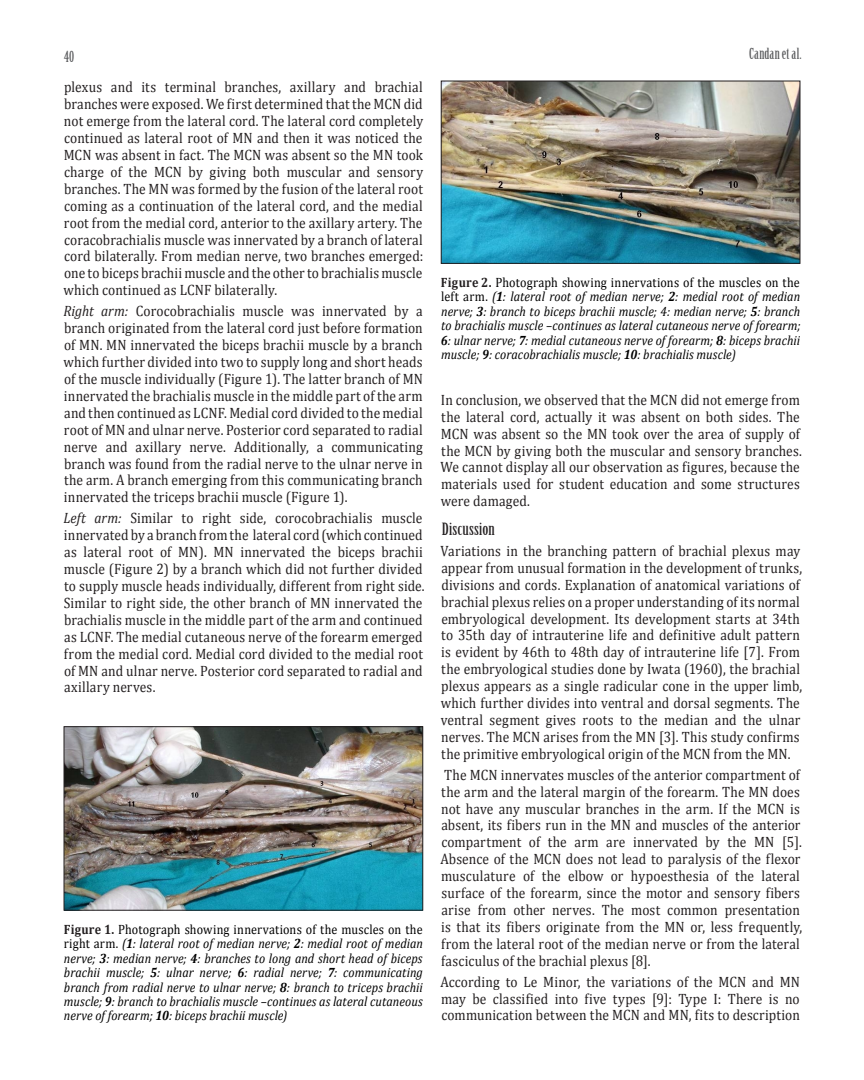
<style>
.page{position:relative;width:864px;height:1080px;background:#fff}
.page>*{position:absolute;margin:0;border:0;box-sizing:border-box;transform-origin:0 0}
.Text_Block{font:16.5px "Birch Std";color:#231f20;scale:1.25 1}
.Text_Block-2{font:15px/17px "Cambria";letter-spacing:.01em;color:#231f20;scale:.9 1}
.t1{font:15px "Birch Std";letter-spacing:.015em;color:#57585a;scale:1.1 1}
.t2{font:italic 13.5px/14.4px "Cambria";letter-spacing:.005em;color:#000;text-align:justify;scale:.9 1}
.s1{font-style:italic}
.s2{font-weight:700;font-style:normal;color:#231f20}
.s3{font-style:normal}
.s4{font-weight:700}
</style>
<div class="page">
<img style="left:66px;top:728px;width:355px;height:180px">
<div style="left:64px;top:726px;width:359px;height:184px;border:1px solid #231f20"></div>
<img style="left:443px;top:83px;width:355px;height:179px">
<div style="left:441px;top:81px;width:359px;height:183px;border:1px solid #231f20"></div>
<p class="t1" style="left:64px;top:49px;width:11px">40</p>
<p class="t1" style="left:749px;top:45px;width:49px">Candan et al.</p>
<p class="Text_Block-2" style="left:64px;top:79px;width:401px;text-align:justify">plexus and its terminal branches, axillary and brachial branches were exposed. We first determined that the MCN did not emerge from the lateral cord. The lateral cord completely continued as lateral root of MN and then it was noticed the MCN was absent in fact. The MCN was absent so the MN took charge of the MCN by giving both muscular and sensory branches. The MN was formed by the fusion of the lateral root coming as a continuation of the lateral cord, and the medial root from the medial cord, anterior to the axillary artery. The coracobrachialis muscle was innervated by a branch of lateral cord bilaterally. From median nerve, two branches emerged: one to biceps brachii muscle and the other to brachialis muscle which continued as LCNF bilaterally.</p>
<p class="Text_Block-2" style="left:63px;top:303px;width:401px;text-align:justify"><span class="s1">Right arm:</span> Corocobrachialis muscle was innervated by a branch originated from the lateral cord just before formation of MN. MN innervated the biceps brachii muscle by a branch which further divided into two to supply long and short heads of the muscle individually (Figure 1). The latter branch of MN innervated the brachialis muscle in the middle part of the arm and then continued as LCNF. Medial cord divided to the medial root of MN and ulnar nerve. Posterior cord separated to radial nerve and axillary nerve. Additionally, a communicating branch was found from the radial nerve to the ulnar nerve in the arm. A branch emerging from this communicating branch innervated the triceps brachii muscle (Figure 1).</p>
<p class="Text_Block-2" style="left:63px;top:510px;width:403px"><span class="s1">Left arm:</span> Similar to right side, corocobrachialis muscle innervated by a branch from the lateral cord (which continued as lateral root of MN). MN innervated the biceps brachii muscle (Figure 2) by a branch which did not further divided to supply muscle heads individually, different from right side.<br>Similar to right side, the other branch of MN innervated the brachialis muscle in the middle part of the arm and continued as LCNF. The medial cutaneous nerve of the forearm emerged from the medial cord. Medial cord divided to the medial root of MN and ulnar nerve. Posterior cord separated to radial and axillary nerves.</p>
<p class="t2" style="left:441px;top:275px;width:401px"><span class="s2">Figure 2.</span> <span class="s3">Photograph showing innervations of the muscles on the left arm.</span> (<span class="s4">1</span>: lateral root of median nerve; <span class="s4">2</span>: medial root of median nerve; <span class="s4">3</span>: branch to biceps brachii muscle; 4: median nerve; <span class="s4">5</span>: branch to brachialis muscle –continues as lateral cutaneous nerve of forearm; <span class="s4">6</span>: ulnar nerve; <span class="s4">7</span>: medial cutaneous nerve of forearm; <span class="s4">8</span>: biceps brachii muscle; <span class="s4">9</span>: coracobrachialis muscle; <span class="s4">10</span>: brachialis muscle)</p>
<p class="Text_Block-2" style="left:441px;top:391px;width:403px">In conclusion, we observed that the MCN did not emerge from the lateral cord, actually it was absent on both sides. The MCN was absent so the MN took over the area of supply of the MCN by giving both the muscular and sensory branches.<br>We cannot display all our observation as figures, because the materials used for student education and some structures were damaged.</p>
<p class="Text_Block" style="left:442px;top:520px;width:44px">Discussion</p>
<p class="Text_Block-2" style="left:440px;top:542px;width:404px">Variations in the branching pattern of brachial plexus may appear from unusual formation in the development of trunks, divisions and cords. Explanation of anatomical variations of brachial plexus relies on a proper understanding of its normal embryological development. Its development starts at 34th to 35th day of intrauterine life and definitive adult pattern is evident by 46th to 48th day of intrauterine life [7]. From the embryological studies done by Iwata (1960), the brachial plexus appears as a single radicular cone in the upper limb, which further divides into ventral and dorsal segments. The ventral segment gives roots to the median and the ulnar nerves. The MCN arises from the MN [3]. This study confirms the primitive embryological origin of the MCN from the MN.</p>
<p class="Text_Block-2" style="left:440px;top:766px;width:404px">The MCN innervates muscles of the anterior compartment of the arm and the lateral margin of the forearm. The MN does not have any muscular branches in the arm. If the MCN is absent, its fibers run in the MN and muscles of the anterior compartment of the arm are innervated by the MN [5].<br>Absence of the MCN does not lead to paralysis of the flexor musculature of the elbow or hypoesthesia of the lateral surface of the forearm, since the motor and sensory fibers arise from other nerves. The most common presentation is that its fibers originate from the MN or, less frequently, from the lateral root of the median nerve or from the lateral fasciculus of the brachial plexus [8].</p>
<p class="Text_Block-2" style="left:440px;top:973px;width:401px;text-align:justify">According to Le Minor, the variations of the MCN and MN may be classified into five types [9]: Type I: There is no communication between the MCN and MN, fits to description</p>
<p class="t2" style="left:64px;top:922px;width:401px"><span class="s2">Figure 1.</span> <span class="s3">Photograph showing innervations of the muscles on the right arm.</span> (<span class="s4">1</span>: lateral root of median nerve; <span class="s4">2</span>: medial root of median nerve; <span class="s4">3</span>: median nerve; <span class="s4">4</span>: branches to long and short head of biceps brachii muscle; <span class="s4">5</span>: ulnar nerve; <span class="s4">6</span>: radial nerve; <span class="s4">7</span>: communicating branch from radial nerve to ulnar nerve; <span class="s4">8</span>: branch to triceps brachii muscle; <span class="s4">9</span>: branch to brachialis muscle –continues as lateral cutaneous nerve of forearm; <span class="s4">10</span>: biceps brachii muscle)</p>
</div>
